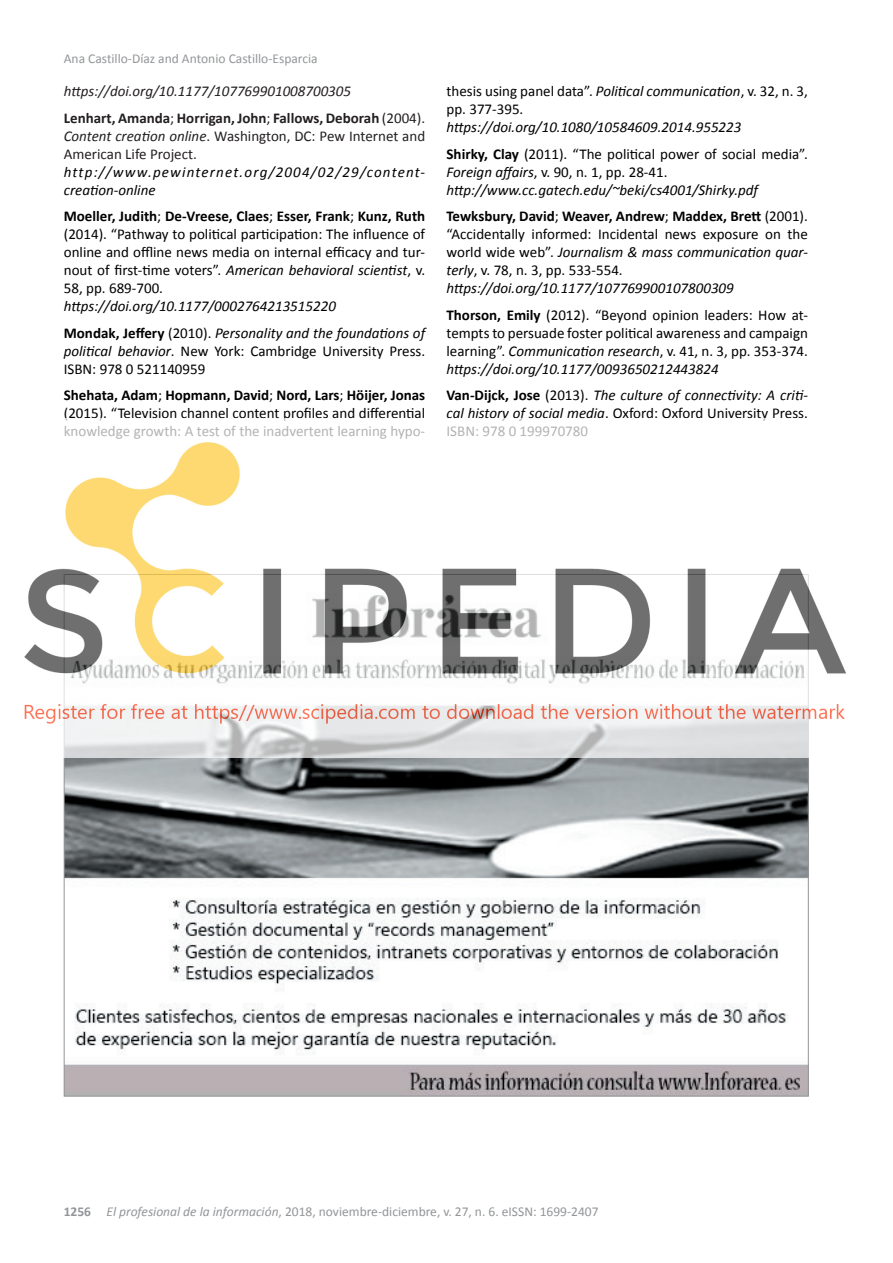
<style>
.page{position:relative;width:893px;height:1263px;background:#fff}
.page>*{position:absolute;margin:0;border:0;box-sizing:border-box;transform-origin:0 0}
.t1{font:15px/18px "Calibri";color:#000;text-align:justify}
.t2{font:italic 15px/26.5px "Calibri";color:#000}
.t3{font:italic 15px/26.5px "Calibri";color:#231f20}
.t4{font:15px/18px "Calibri";color:#231f20}
.t5{font:italic 15px/18px "Calibri";letter-spacing:.075em;color:#000}
.t6{font:13.5px "Calibri";color:#939598}
.s1{font-weight:700;font-style:normal}
.s2{font-style:normal}
.s3{font-style:italic}
.s4{font-weight:700}
</style>
<div class="page">
<img style="left:66px;top:758px;width:741px;height:336px">
<img style="left:24px;top:442px;width:822px;height:316px">
<p class="t6" style="left:64px;top:54px;width:255px">Ana Castillo-Díaz and Antonio Castillo-Esparcia</p>
<p class="t3" style="left:64px;top:77px;width:363px">https://doi.org/10.1177/107769901008700305<br><span class="s1">Lenhart, Amanda</span><span class="s2">;</span> <span class="s1">Horrigan, John</span><span class="s2">;</span> <span class="s1">Fallows, Deborah</span> <span class="s2">(2004).</span></p>
<p class="t4" style="left:64px;top:127px;width:363px"><span class="s3">Content creation online</span>. Washington, DC: Pew Internet and<br>American Life Project.</p>
<p class="t5" style="left:64px;top:162px;width:363px">http://www.pewinternet.org/2004/02/29/content&shy;creation-online</p>
<p class="t1" style="left:64px;top:207px;width:363px"><span class="s4">Moeller, Judith</span>; <span class="s4">De-Vreese, Claes</span>; <span class="s4">Esser, Frank</span>; <span class="s4">Kunz, Ruth </span>(2014). “Pathway to political participation: The influence of online and offline news media on internal efficacy and tur&shy;nout of first-time voters”. <span class="s3">American behavioral scientist</span>, v.<br>58, pp. 689-700.</p>
<p class="t2" style="left:64px;top:292px;width:363px">https://doi.org/10.1177/0002764213515220<br><span class="s1">Mondak, Jeffery</span> <span class="s2">(2010).</span> Personality and the foundations of</p>
<p class="t1" style="left:64px;top:342px;width:363px"><span class="s3">political behavior</span>. New York: Cambridge University Press.<br>ISBN: 978 0 521140959</p>
<p class="t1" style="left:64px;top:386px;width:363px"><span class="s4">Shehata, Adam</span>; <span class="s4">Hopmann, David</span>; <span class="s4">Nord, Lars</span>; <span class="s4">Höijer, Jonas </span>(2015). “Television channel content profiles and differential knowledge growth: A test of the inadvertent learning hypo-</p>
<p class="t1" style="left:446px;top:82px;width:363px">thesis using panel data”. <span class="s3">Political communication</span>, v. 32, n. 3, pp. 377-395.</p>
<p class="t2" style="left:446px;top:113px;width:363px">https://doi.org/10.1080/10584609.2014.955223<br><span class="s1">Shirky, Clay</span> <span class="s2">(2011). “The political power of social media”.</span></p>
<p class="t2" style="left:446px;top:162px;width:313px;line-height:18px">Foreign affairs<span class="s2">, v. 90, n. 1, pp. 28-41. </span>http://www.cc.gatech.edu/~beki/cs4001/Shirky.pdf</p>
<p class="t1" style="left:446px;top:207px;width:363px;text-align:left"><span class="s4">Tewksbury, David</span>; <span class="s4">Weaver, Andrew</span>; <span class="s4">Maddex, Brett</span> (2001). “Accidentally informed: Incidental news exposure on the world wide web”. <span class="s3">Journalism &amp; mass communication quar&shy;terly</span>, v. 78, n. 3, pp. 533-554. <span class="s3">https://doi.org/10.1177/107769900107800309</span></p>
<p class="t1" style="left:446px;top:307px;width:363px"><span class="s4">Thorson, Emily</span> (2012). “Beyond opinion leaders: How at&shy;tempts to persuade foster political awareness and campaign learning”. <span class="s3">Communication research</span>, v. 41, n. 3, pp. 353-374. <span class="s3">https://doi.org/10.1177/0093650212443824</span></p>
<p class="t1" style="left:446px;top:387px;width:363px"><span class="s4">Van-Dijck, Jose</span> (2013). <span class="s3">The culture of connectivity: A criti&shy;cal history of social media</span>. Oxford: Oxford University Press.<br>ISBN: 978 0 199970780</p>
<p class="t6" style="left:64px;top:1207px;width:536px"><span class="s4">1256</span> <span class="s3">El profesional de la información</span>, 2018, noviembre-diciembre, v. 27, n. 6. eISSN: 1699-2407</p>
</div>
